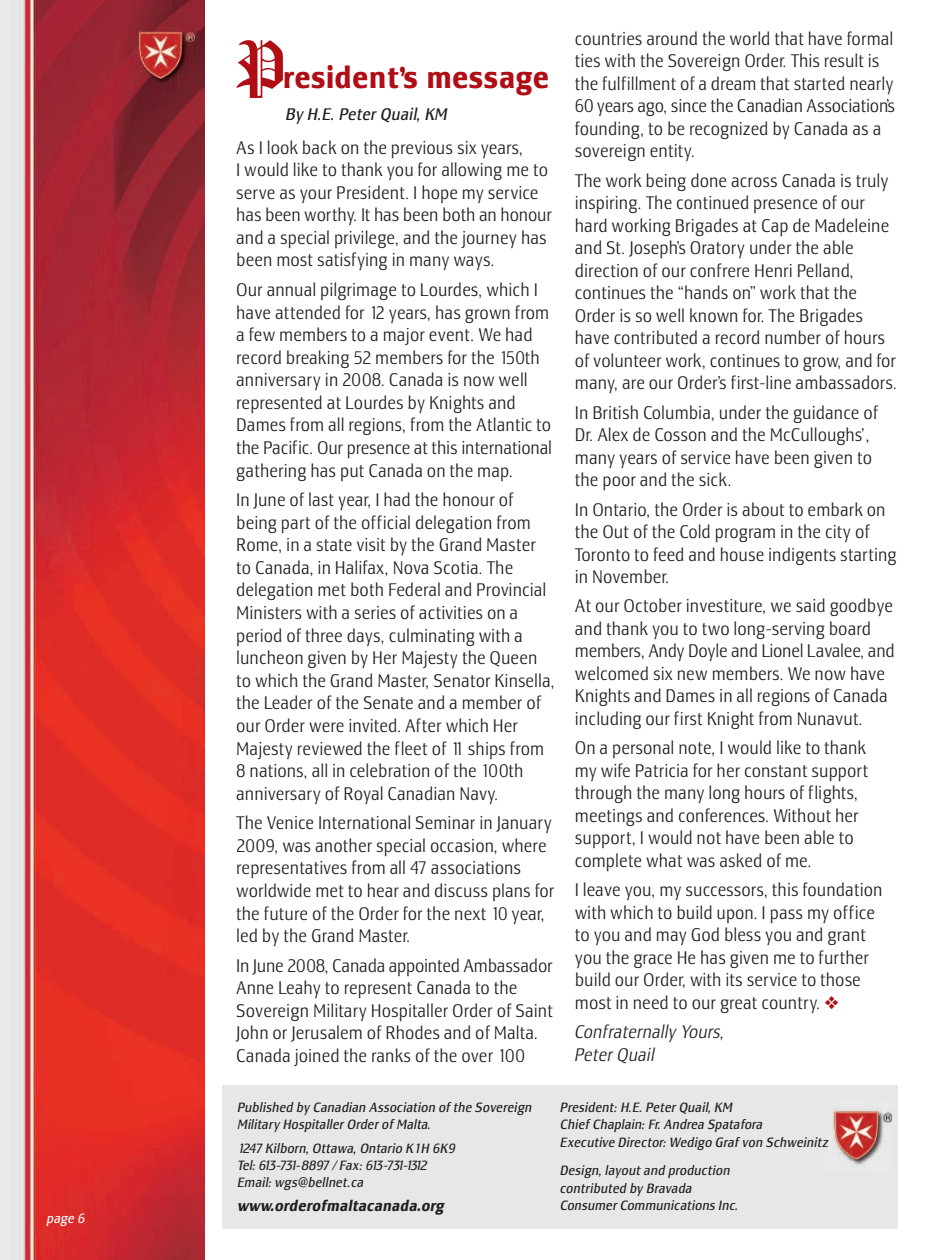
<style>
.page{position:relative;width:945px;height:1260px;background:#fff}
.page>*{position:absolute;margin:0;border:0;box-sizing:border-box;transform-origin:0 0}
.t1{font:73.5px "Manuscript";color:#b00d15}
.t2{font:700 condensed 31.5px "Lesmore";color:#b00d15}
.t3{font:300 condensed 18.38px/22.6px "Lesmore";color:#231f20}
.t4{font:italic 300 condensed 18.38px/22.8px "Lesmore";color:#231f20}
.t5{font:italic condensed 17.5px "Lesmore";color:#231f20}
.t6{font:italic 700 condensed 15.75px "Lesmore";color:#231f20}
.t7{font:italic condensed 14px/17.5px "Lesmore";color:#231f20}
.t8{font:italic condensed 14px "Lesmore";color:#fff}
.s1{color:#b00d15}
</style>
<div class="page">
<img style="left:0;top:0;width:205px;height:1260px">
<div style="left:222px;top:1085px;width:676px;height:143px;background:#e6e7e9"></div>
<img style="left:832px;top:1107px;width:60px;height:58px">
<p class="t8" style="left:47px;top:1213px;width:40px">page 6</p>
<h1 class="t1" style="left:236px;top:19px;width:52px">P</h1>
<h2 class="t2" style="left:283px;top:67px;width:268px">resident’s message</h2>
<p class="t5" style="left:286px;top:108px;width:163px">By H.E. Peter Quail, KM</p>
<p class="t3" style="left:236px;top:138px;width:318px">As I look back on the previous six years,<br>I would like to thank you for allowing me to serve as your President. I hope my service has been worthy. It has been both an honour and a special privilege, and the journey has been most satisfying in many ways.</p>
<p class="t3" style="left:236px;top:280px;width:317px">Our annual pilgrimage to Lourdes, which I have attended for 12 years, has grown from a few members to a major event. We had record breaking 52 members for the 150th anniversary in 2008. Canada is now well represented at Lourdes by Knights and Dames from all regions, from the Atlantic to the Pacific. Our presence at this international gathering has put Canada on the map.</p>
<p class="t3" style="left:236px;top:491px;width:320px">In June of last year, I had the honour of being part of the official delegation from Rome, in a state visit by the Grand Master to Canada, in Halifax, Nova Scotia. The delegation met both Federal and Provincial Ministers with a series of activities on a period of three days, culminating with a luncheon given by Her Majesty the Queen to which the Grand Master, Senator Kinsella, the Leader of the Senate and a member of our Order were invited. After which Her Majesty reviewed the fleet of 11 ships from 8 nations, all in celebration of the 100th anniversary of Royal Canadian Navy.</p>
<p class="t3" style="left:236px;top:814px;width:320px">The Venice International Seminar in January 2009, was another special occasion, where representatives from all 47 associations worldwide met to hear and discuss plans for the future of the Order for the next 10 year, led by the Grand Master.</p>
<p class="t3" style="left:236px;top:956px;width:318px">In June 2008, Canada appointed Ambassador Anne Leahy to represent Canada to the Sovereign Military Hospitaller Order of Saint John or Jerusalem of Rhodes and of Malta.<br>Canada joined the ranks of the over 100</p>
<p class="t3" style="left:575px;top:29px;width:322px">countries around the world that have formal ties with the Sovereign Order. This result is the fulfillment of a dream that started nearly 60 years ago, since the Canadian Association’s founding, to be recognized by Canada as a sovereign entity.</p>
<p class="t3" style="left:575px;top:171px;width:324px">The work being done across Canada is truly inspiring. The continued presence of our hard working Brigades at Cap de Madeleine and St. Joseph’s Oratory under the able direction of our confrere Henri Pelland, continues the “hands on” work that the Order is so well known for. The Brigades have contributed a record number of hours of volunteer work, continues to grow, and for many, are our Order’s first-line ambassadors.</p>
<p class="t3" style="left:575px;top:403px;width:305px">In British Columbia, under the guidance of Dr. Alex de Cosson and the McCulloughs’, many years of service have been given to the poor and the sick.</p>
<p class="t3" style="left:575px;top:500px;width:323px">In Ontario, the Order is about to embark on the Out of the Cold program in the city of Toronto to feed and house indigents starting in November.</p>
<p class="t3" style="left:575px;top:597px;width:322px">At our October investiture, we said goodbye and thank you to two long-serving board members, Andy Doyle and Lionel Lavalee, and welcomed six new members. We now have Knights and Dames in all regions of Canada including our first Knight from Nunavut.</p>
<p class="t3" style="left:575px;top:739px;width:295px">On a personal note, I would like to thank my wife Patricia for her constant support through the many long hours of flights, meetings and conferences. Without her support, I would not have been able to complete what was asked of me.</p>
<p class="t3" style="left:575px;top:881px;width:309px">I leave you, my successors, this foundation with which to build upon. I pass my office to you and may God bless you and grant you the grace He has given me to further build our Order, with its service to those most in need to our great country. <span class="s1">❖</span></p>
<p class="t4" style="left:575px;top:1023px;width:152px">Confraternally Yours,<br>Peter Quail</p>
<p class="t7" style="left:238px;top:1100px;width:296px">Published by Canadian Association of the Sovereign<br>Military Hospitaller Order of Malta.</p>
<p class="t7" style="left:238px;top:1141px;width:220px">1247 Kilborn, Ottawa, Ontario K1H 6K9<br>Tel: 613-731-8897 / Fax: 613-731-1312<br>Email: wgs@bellnet.ca</p>
<p class="t6" style="left:238px;top:1201px;width:209px">www.orderofmaltacanada.org</p>
<p class="t7" style="left:561px;top:1100px;width:270px">President: H.E. Peter Quail, KM<br>Chief Chaplain: Fr. Andrea Spatafora<br>Executive Director: Wedigo Graf von Schweinitz</p>
<p class="t7" style="left:561px;top:1163px;width:180px">Design, layout and production contributed by Bravada<br>Consumer Communications Inc.</p>
</div>
